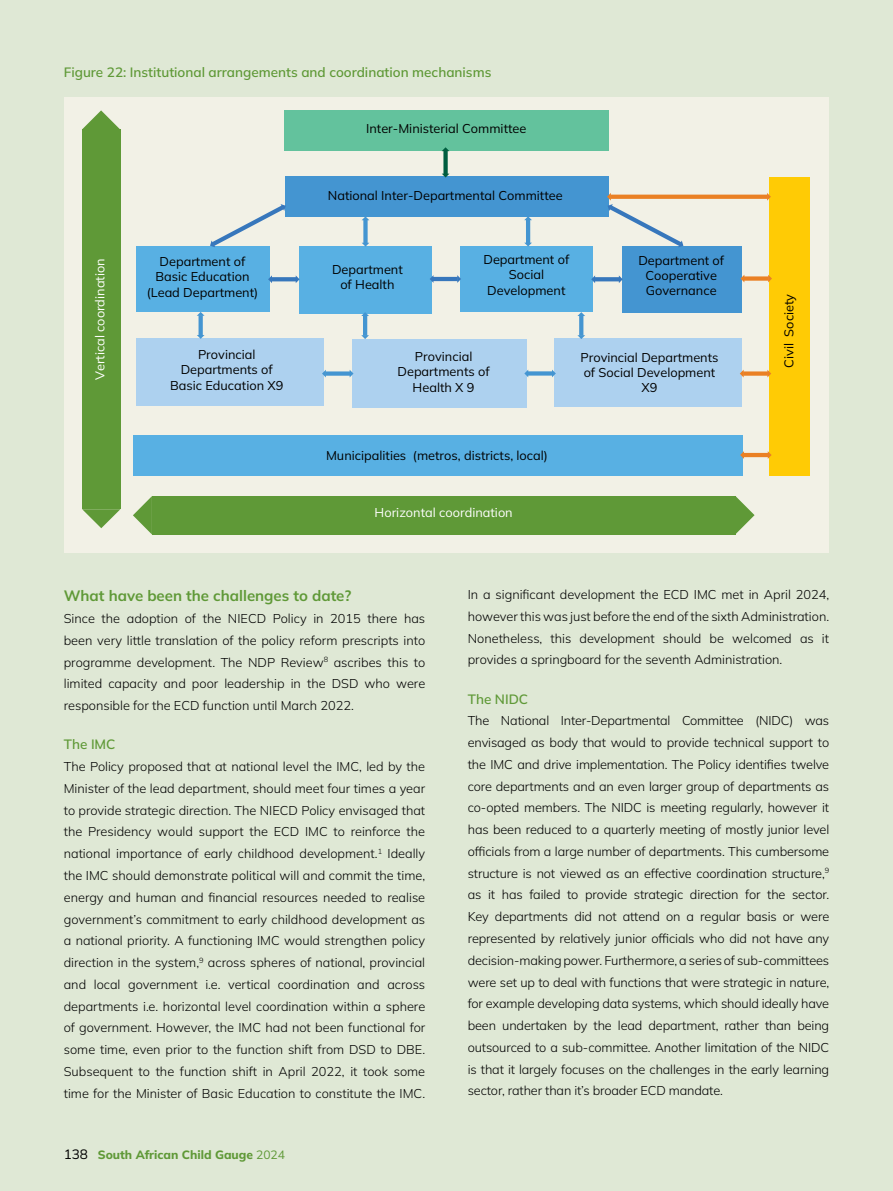
<style>
.page{position:relative;width:893px;height:1191px;background:#dfe8d5}
.page>*{position:absolute;margin:0;border:0;box-sizing:border-box;transform-origin:0 0}
.t1{font:700 15px "Mulish";color:#5f9937}
.t2{font:600 13.5px "Mulish";color:#5f9937}
.t3{font:300 12.75px/21.8px "Mulish";color:#000;text-align:justify}
.t4{font:12.75px/15.3px "Mulish";color:#000;text-align:center}
.t5{font:12.75px "Mulish";color:#fff}
.t6{font:800 12px "Mulish";color:#5f9937}
.s1{font-weight:400;font-size:13.5px;color:#000}
.s2{font-weight:400}
</style>
<div class="page">
<div style="left:64px;top:97px;width:765px;height:455px;background:#f2f1e6"></div>
<div style="left:769px;top:177px;width:41px;height:299px;background:#ffcb05"></div>
<svg style="left:735px;top:496px;width:19px;height:38px"></svg>
<div style="left:152px;top:496px;width:583px;height:38px;background:#5f9937"></div>
<svg style="left:133px;top:496px;width:19px;height:38px"></svg>
<svg style="left:82px;top:110px;width:38px;height:19px"></svg>
<div style="left:82px;top:129px;width:38px;height:380px;background:#5f9937"></div>
<svg style="left:82px;top:509px;width:38px;height:19px"></svg>
<div style="left:133px;top:435px;width:609px;height:40px;background:#58b0e3"></div>
<div style="left:136px;top:339px;width:188px;height:67px;background:#add1ef"></div>
<div style="left:285px;top:177px;width:324px;height:40px;background:#4495d1"></div>
<div style="left:284px;top:110px;width:325px;height:40px;background:#63c29d"></div>
<div style="left:136px;top:246px;width:134px;height:66px;background:#58b0e3"></div>
<div style="left:299px;top:246px;width:132px;height:67px;background:#58b0e3"></div>
<div style="left:460px;top:247px;width:132px;height:65px;background:#58b0e3"></div>
<div style="left:622px;top:247px;width:120px;height:66px;background:#4495d1"></div>
<div style="left:555px;top:338px;width:187px;height:68px;background:#add1ef"></div>
<div style="left:353px;top:339px;width:174px;height:68px;background:#add1ef"></div>
<svg style="left:579px;top:316px;width:4px;height:19px"></svg>
<svg style="left:577px;top:312px;width:8px;height:4px"></svg>
<svg style="left:577px;top:335px;width:8px;height:4px"></svg>
<hr style="left:363px;top:315px;width:4px;height:21px;background:#4495d1">
<svg style="left:361px;top:312px;width:8px;height:4px"></svg>
<svg style="left:361px;top:335px;width:8px;height:4px"></svg>
<svg style="left:199px;top:316px;width:4px;height:19px"></svg>
<svg style="left:197px;top:312px;width:8px;height:4px"></svg>
<svg style="left:197px;top:335px;width:8px;height:4px"></svg>
<svg style="left:528px;top:371px;width:24px;height:4px"></svg>
<svg style="left:524px;top:370px;width:4px;height:7px"></svg>
<svg style="left:552px;top:369px;width:4px;height:8px"></svg>
<div style="left:325px;top:371px;width:25px;height:5px;background:#4495d1"></div>
<svg style="left:322px;top:370px;width:4px;height:7px"></svg>
<svg style="left:350px;top:370px;width:3px;height:7px"></svg>
<svg style="left:595px;top:277px;width:24px;height:4px"></svg>
<svg style="left:591px;top:275px;width:4px;height:8px"></svg>
<svg style="left:619px;top:275px;width:4px;height:8px"></svg>
<hr style="left:433px;top:277px;width:25px;height:4px;background:#3777bc">
<svg style="left:430px;top:275px;width:3px;height:8px"></svg>
<svg style="left:457px;top:275px;width:4px;height:8px"></svg>
<svg style="left:272px;top:277px;width:24px;height:4px"></svg>
<svg style="left:268px;top:275px;width:4px;height:8px"></svg>
<svg style="left:296px;top:276px;width:4px;height:7px"></svg>
<div style="left:744px;top:276px;width:25px;height:5px;background:#ea8024"></div>
<svg style="left:740px;top:275px;width:4px;height:7px"></svg>
<svg style="left:768px;top:275px;width:4px;height:7px"></svg>
<div style="left:743px;top:371px;width:25px;height:5px;background:#ea8024"></div>
<svg style="left:740px;top:370px;width:4px;height:7px"></svg>
<svg style="left:767px;top:370px;width:4px;height:7px"></svg>
<hr style="left:743px;top:453px;width:25px;height:4px;background:#ea8024">
<svg style="left:740px;top:451px;width:4px;height:8px"></svg>
<svg style="left:768px;top:451px;width:4px;height:8px"></svg>
<svg style="left:686px;top:195px;width:81px;height:4px"></svg>
<svg style="left:607px;top:193px;width:79px;height:54px"></svg>
<svg style="left:767px;top:193px;width:4px;height:8px"></svg>
<hr style="left:526px;top:220px;width:4px;height:23px;background:#4495d1">
<svg style="left:524px;top:217px;width:8px;height:3px"></svg>
<svg style="left:524px;top:243px;width:8px;height:3px"></svg>
<div style="left:363px;top:220px;width:5px;height:23px;background:#4495d1"></div>
<svg style="left:362px;top:217px;width:7px;height:3px"></svg>
<svg style="left:362px;top:243px;width:7px;height:4px"></svg>
<svg style="left:210px;top:204px;width:76px;height:43px"></svg>
<div style="left:443px;top:151px;width:5px;height:23px;background:#005d3f"></div>
<svg style="left:442px;top:147px;width:7px;height:4px"></svg>
<svg style="left:442px;top:174px;width:7px;height:3px"></svg>
<p class="t2" style="left:64px;top:63px;width:429px">Figure 22: Institutional arrangements and coordination mechanisms</p>
<p class="t4" style="left:366px;top:121px;width:162px">Inter-Ministerial Committee</p>
<p class="t5" style="left:91px;top:380px;width:123px;rotate:-90deg">Vertical coordination</p>
<p class="t4" style="left:328px;top:187px;width:236px">National Inter-Departmental Committee</p>
<p class="t4" style="left:147px;top:253px;width:113px">Department of<br>Basic Education (Lead Department)</p>
<p class="t4" style="left:332px;top:261px;width:72px">Department of Health</p>
<p class="t4" style="left:483px;top:252px;width:87px">Department of<br>Social<br>Development</p>
<p class="t4" style="left:638px;top:252px;width:87px">Department of<br>Cooperative<br>Governance</p>
<p class="t4" style="left:170px;top:346px;width:115px">Provincial<br>Departments of<br>Basic Education X9</p>
<p class="t4" style="left:398px;top:348px;width:94px">Provincial<br>Departments of<br>Health X 9</p>
<p class="t4" style="left:326px;top:447px;width:223px">Municipalities (metros, districts, local)</p>
<p class="t5" style="left:375px;top:503px;width:140px">Horizontal coordination</p>
<p class="t4" style="left:580px;top:349px;width:140px">Provincial Departments of Social Development<br>X9</p>
<p class="t4" style="left:781px;top:368px;width:75px;rotate:-90deg">Civil Society</p>
<p class="t1" style="left:64px;top:585px;width:289px">What have been the challenges to date?</p>
<p class="t3" style="left:64px;top:607px;width:363px">Since the adoption of the NIECD Policy in 2015 there has been very little translation of the policy reform prescripts into programme development. The NDP Review<sup>8</sup> ascribes this to limited capacity and poor leadership in the DSD who were responsible for the ECD function until March 2022.</p>
<p class="t2" style="left:64px;top:735px;width:53px">The IMC</p>
<p class="t3" style="left:64px;top:755px;width:363px">The Policy proposed that at national level the IMC, led by the Minister of the lead department, should meet four times a year to provide strategic direction. The NIECD Policy envisaged that the Presidency would support the ECD IMC to reinforce the national importance of early childhood development.<sup>1</sup> Ideally the IMC should demonstrate political will and commit the time, energy and human and financial resources needed to realise government’s commitment to early childhood development as a national priority. A functioning IMC would strengthen policy direction in the system,<sup>9</sup> across spheres of national, provincial and local government i.e. vertical coordination and across departments i.e. horizontal level coordination within a sphere of government. However, the IMC had not been functional for some time, even prior to the function shift from DSD to DBE.<br>Subsequent to the function shift in April 2022, it took some time for the Minister of Basic Education to constitute the IMC.</p>
<p class="t6" style="left:64px;top:1146px;width:223px"><span class="s1">138</span> South African Child Gauge <span class="s2">2024</span></p>
<p class="t3" style="left:468px;top:583px;width:363px">In a significant development the ECD IMC met in April 2024, however this was just before the end of the sixth Administration.<br>Nonetheless, this development should be welcomed as it provides a springboard for the seventh Administration.</p>
<p class="t2" style="left:468px;top:689px;width:62px">The NIDC</p>
<p class="t3" style="left:468px;top:709px;width:363px">The National Inter-Departmental Committee (NIDC) was envisaged as body that would to provide technical support to the IMC and drive implementation. The Policy identifies twelve core departments and an even larger group of departments as co-opted members. The NIDC is meeting regularly, however it has been reduced to a quarterly meeting of mostly junior level officials from a large number of departments. This cumbersome structure is not viewed as an effective coordination structure,<sup>9 </sup>as it has failed to provide strategic direction for the sector.<br>Key departments did not attend on a regular basis or were represented by relatively junior officials who did not have any decision-making power. Furthermore, a series of sub-committees were set up to deal with functions that were strategic in nature, for example developing data systems, which should ideally have been undertaken by the lead department, rather than being outsourced to a sub-committee. Another limitation of the NIDC is that it largely focuses on the challenges in the early learning sector, rather than it’s broader ECD mandate.</p>
</div>
